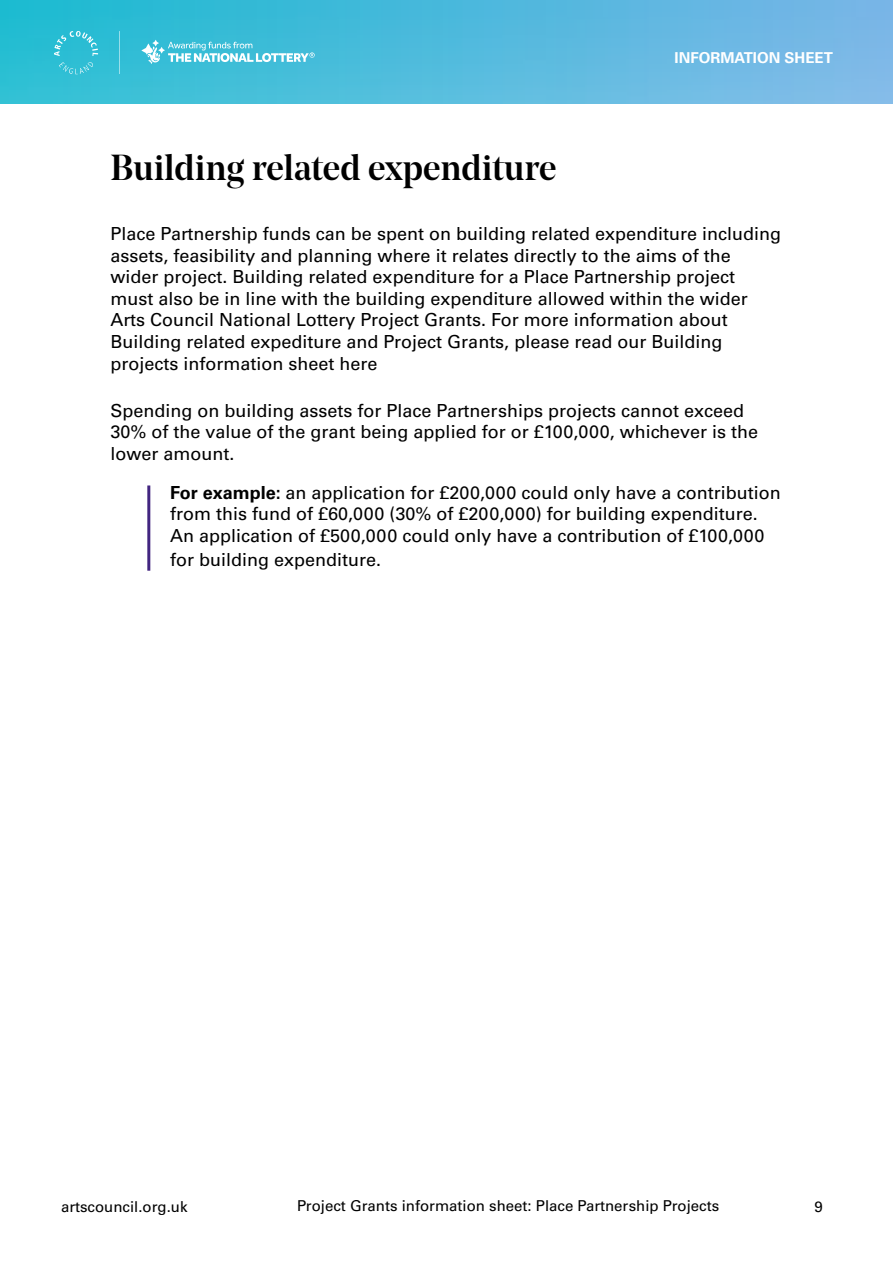
<style>
.page{position:relative;width:893px;height:1263px;background:#fff}
.page>*{position:absolute;margin:0;border:0;box-sizing:border-box;transform-origin:0 0}
.H1_Style{font:500 36px "Noe Display";color:#000}
.Body{font:18px/21.6px "Univers LT Std";color:#000}
.Body_Example{font:18px/21.6px "Univers LT Std";color:#000}
.t1{font:15px "Univers LT Std";color:#000}
.t2{font:700 15px "Univers LT Std";color:#fff}
.s1{font-weight:700}
</style>
<div class="page">
<img style="left:0;top:0;width:893px;height:103px">
<svg style="left:54px;top:31px;width:261px;height:43px;background:#4bc3da"></svg>
<hr style="left:147px;top:485px;width:3px;height:86px;background:#422580">
<p class="t2" style="left:675px;top:49px;width:160px">INFORMATION SHEET</p>
<p class="H1_Style" style="left:111px;top:145px;width:448px">Building related expenditure</p>
<p class="Body" style="left:111px;top:223px;width:672px">Place Partnership funds can be spent on building related expenditure including assets, feasibility and planning where it relates directly to the aims of the wider project. Building related expenditure for a Place Partnership project must also be in line with the building expenditure allowed within the wider Arts Council National Lottery Project Grants. For more information about Building related expediture and Project Grants, please read our Building projects information sheet here</p>
<p class="Body" style="left:111px;top:400px;width:649px">Spending on building assets for Place Partnerships projects cannot exceed<br>30% of the value of the grant being applied for or £100,000, whichever is the lower amount.</p>
<p class="Body_Example" style="left:170px;top:481px;width:612px"><span class="s1">For example:</span> an application for £200,000 could only have a contribution from this fund of £60,000 (30% of £200,000) for building expenditure.<br>An application of £500,000 could only have a contribution of £100,000</p>
<p class="Body_Example" style="left:170px;top:549px;width:213px">for building expenditure.</p>
<p class="t1" style="left:61px;top:1197px;width:128px">artscouncil.org.uk</p>
<p class="t1" style="left:297px;top:1197px;width:424px">Project Grants information sheet: Place Partnership Projects</p>
<p class="t1" style="left:814px;top:1197px;width:10px">9</p>
</div>
